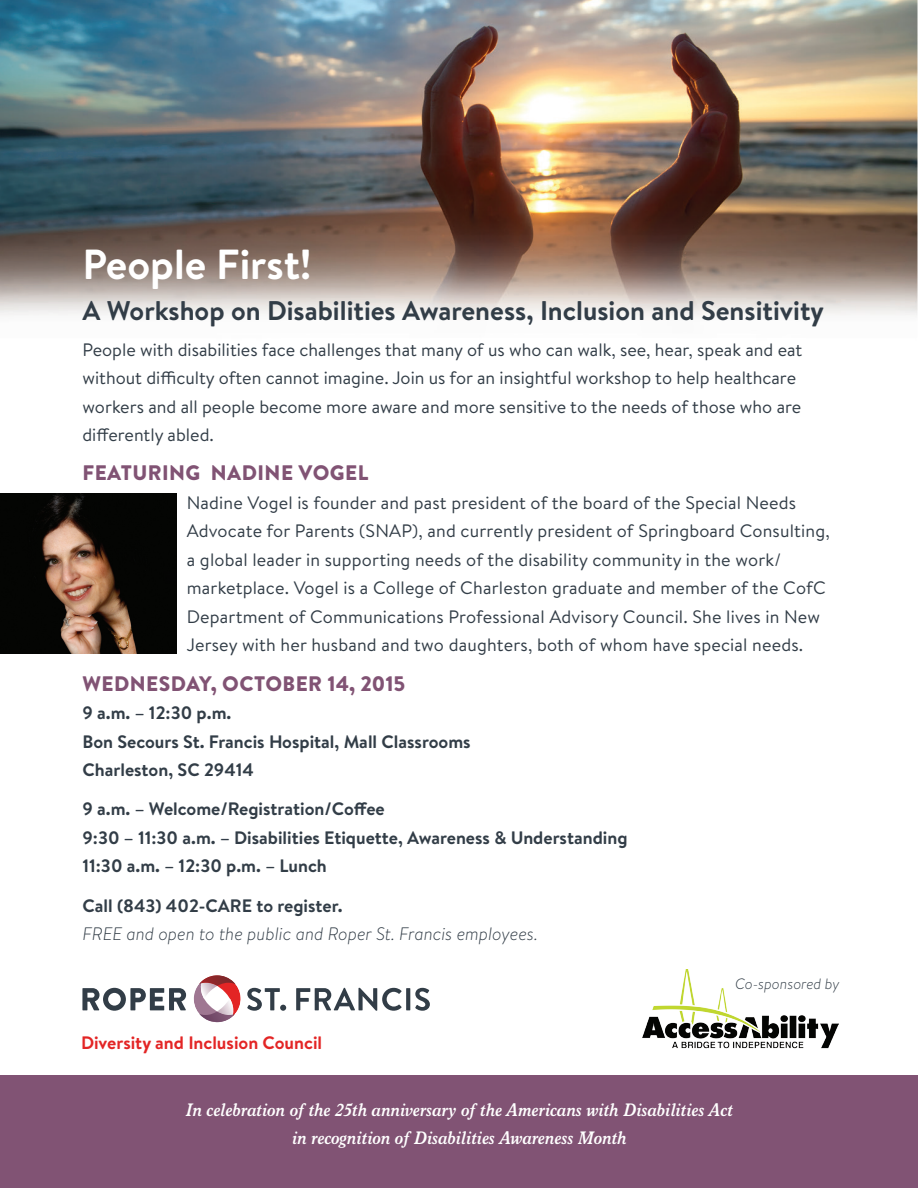
<style>
.page{position:relative;width:918px;height:1188px;background:#fff}
.page>*{position:absolute;margin:0;border:0;box-sizing:border-box;transform-origin:0 0}
.t1{font:700 42px "Brandon Text";color:#fff}
.t2{font:700 27px "Brandon Text";color:#323d47}
.t3{font:900 21px "Brandon Text";letter-spacing:.02em;color:#815374}
.t4{font:18px/28.5px "Brandon Text";letter-spacing:.01em;color:#323d47}
.t5{font:700 18px/28.5px "Brandon Text";color:#323d47}
.t6{font:italic 700 18px/28.5px "Italian Old Style";color:#fff;text-align:center}
.t7{font:italic 300 18px "Brandon Text";color:#323d47}
.t8{font:700 18px "Brandon Text";color:#e32525}
.t9{font:italic 300 15px "Brandon Text";color:#323d47}
</style>
<div class="page">
<img style="left:0;top:0;width:918px;height:316px">
<svg style="left:82px;top:988px;width:104px;height:23px"></svg>
<svg style="left:247px;top:988px;width:39px;height:23px"></svg>
<svg style="left:296px;top:988px;width:106px;height:23px"></svg>
<svg style="left:406px;top:988px;width:4px;height:22px"></svg>
<svg style="left:415px;top:988px;width:15px;height:23px"></svg>
<svg style="left:193px;top:975px;width:48px;height:48px"></svg>
<img style="left:642px;top:970px;width:196px;height:79px">
<div style="left:0;top:1076px;width:918px;height:112px;background:#815374"></div>
<img style="left:0;top:494px;width:176px;height:160px">
<h1 class="t1" style="left:82px;top:235px;width:231px">People First!</h1>
<h2 class="t2" style="left:82px;top:292px;width:743px">A Workshop on Disabilities Awareness, Inclusion and Sensitivity</h2>
<p class="t4" style="left:82px;top:334px;width:722px">People with disabilities face challenges that many of us who can walk, see, hear, speak and eat without difficulty often cannot imagine. Join us for an insightful workshop to help healthcare workers and all people become more aware and more sensitive to the needs of those who are differently abled.</p>
<p class="t3" style="left:83px;top:458px;width:287px">FEATURING NADINE VOGEL</p>
<p class="t4" style="left:187px;top:488px;width:644px">Nadine Vogel is founder and past president of the board of the Special Needs Advocate for Parents (SNAP), and currently president of Springboard Consulting, a global leader in supporting needs of the disability community in the work/ marketplace. Vogel is a College of Charleston graduate and member of the CofC Department of Communications Professional Advisory Council. She lives in New Jersey with her husband and two daughters, both of whom have special needs.</p>
<p class="t3" style="left:83px;top:669px;width:324px">WEDNESDAY, OCTOBER 14, 2015</p>
<p class="t5" style="left:82px;top:698px;width:390px">9 a.m. – 12:30 p.m.<br>Bon Secours St. Francis Hospital, Mall Classrooms<br>Charleston, SC 29414</p>
<p class="t5" style="left:82px;top:795px;width:547px">9 a.m. – Welcome/Registration/Coffee<br>9:30 – 11:30 a.m. – Disabilities Etiquette, Awareness &amp; Understanding<br>11:30 a.m. – 12:30 p.m. – Lunch</p>
<p class="t5" style="left:82px;top:891px;width:262px">Call (843) 402-CARE to register.</p>
<p class="t7" style="left:82px;top:922px;width:457px">FREE and open to the public and Roper St. Francis employees.</p>
<p class="t8" style="left:81px;top:1030px;width:243px">Diversity and Inclusion Council</p>
<p class="t9" style="left:735px;top:974px;width:106px">Co-sponsored by</p>
<p class="t6" style="left:186px;top:1095px;width:549px">In celebration of the 25th anniversary of the Americans with Disabilities Act in recognition of Disabilities Awareness Month</p>
</div>
